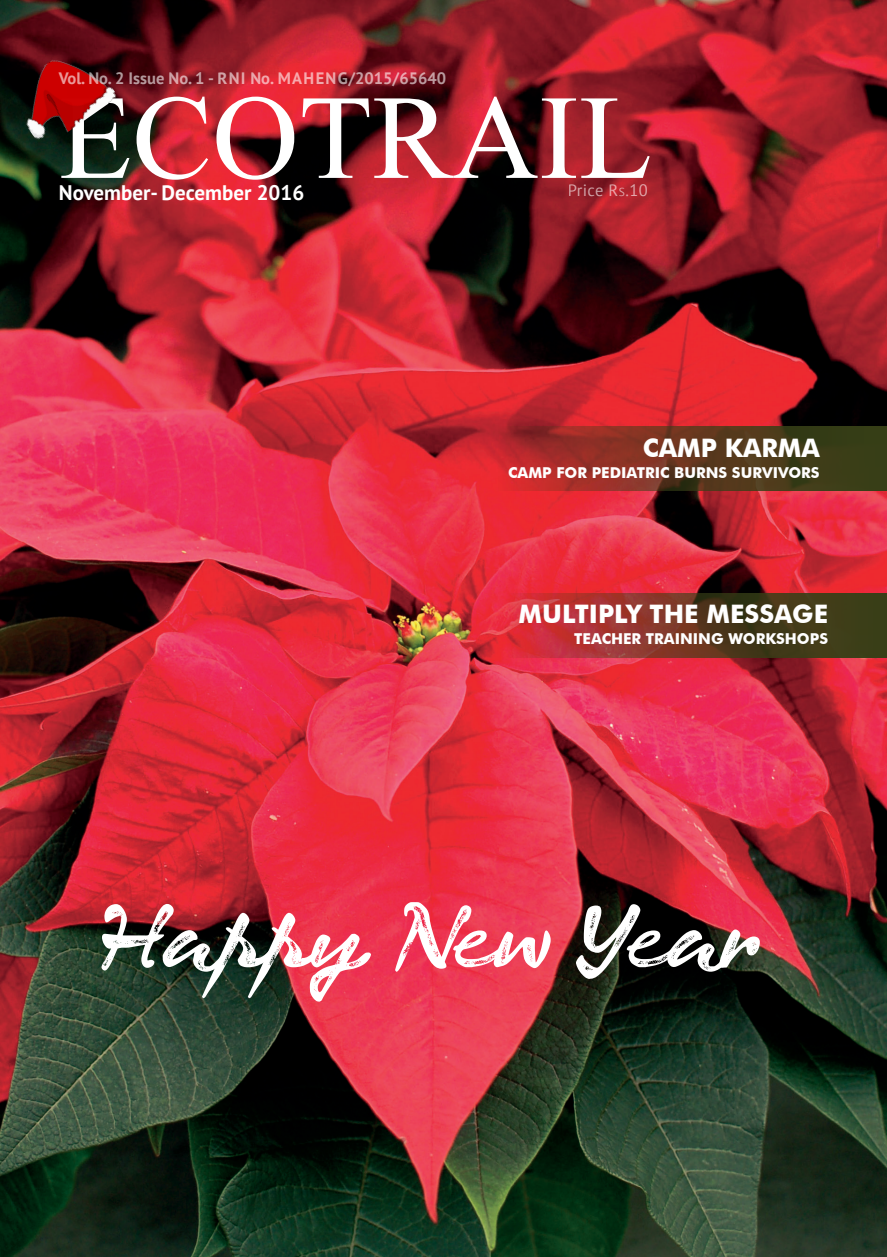
<style>
.page{position:relative;width:887px;height:1257px;background:#fff}
.page>*{position:absolute;margin:0;border:0;box-sizing:border-box;transform-origin:0 0}
.t1{font:120px "Iskoola Pota";color:#fff}
.t2{font:90px "CF Expedition";letter-spacing:-.105em;color:#fff}
.t3{font:700 25.5px "Futura BT";color:#fff}
.t4{font:700 21px "PT Sans";color:#fff}
.t5{font:700 16.5px "PT Sans";color:#fff}
.t6{font:16.5px "PT Sans";letter-spacing:.025em;color:#fff}
.t7{font:700 15px "Futura BT";color:#fff}
.s1{font-style:inherit}
.s2{font-size:11.55px}
</style>
<div class="page">
<img style="left:0;top:0;width:887px;height:1257px">
<img style="left:4px;top:41px;width:114px;height:109px">
<svg style="left:507px;top:593px;width:380px;height:64px;background:#753625"></svg>
<svg style="left:498px;top:426px;width:389px;height:65px;background:#6d3520"></svg>
<p class="t5" style="left:59px;top:67px;width:389px">Vol. No. 2 Issue No. 1 - RNI No. MAHENG/2015/65640</p>
<p class="t1" style="left:59px;top:68px;width:595px">ECOTRAIL</p>
<p class="t4" style="left:59px;top:178px;width:247px">November- December 2016</p>
<p class="t6" style="left:568px;top:180px;width:82px">Price <span class="s1">R</span><span class="s2">s</span>.10</p>
<p class="t3" style="left:643px;top:432px;width:178px">CAMP KARMA</p>
<p class="t7" style="left:508px;top:464px;width:313px">CAMP FOR PEDIATRIC BURNS SURVIVORS</p>
<p class="t3" style="left:519px;top:598px;width:311px">MULTIPLY THE MESSAGE</p>
<p class="t7" style="left:574px;top:630px;width:255px">TEACHER TRAINING WORKSHOPS</p>
<p class="t2" style="left:101px;top:881px;width:660px">Happy New Year</p>
</div>
